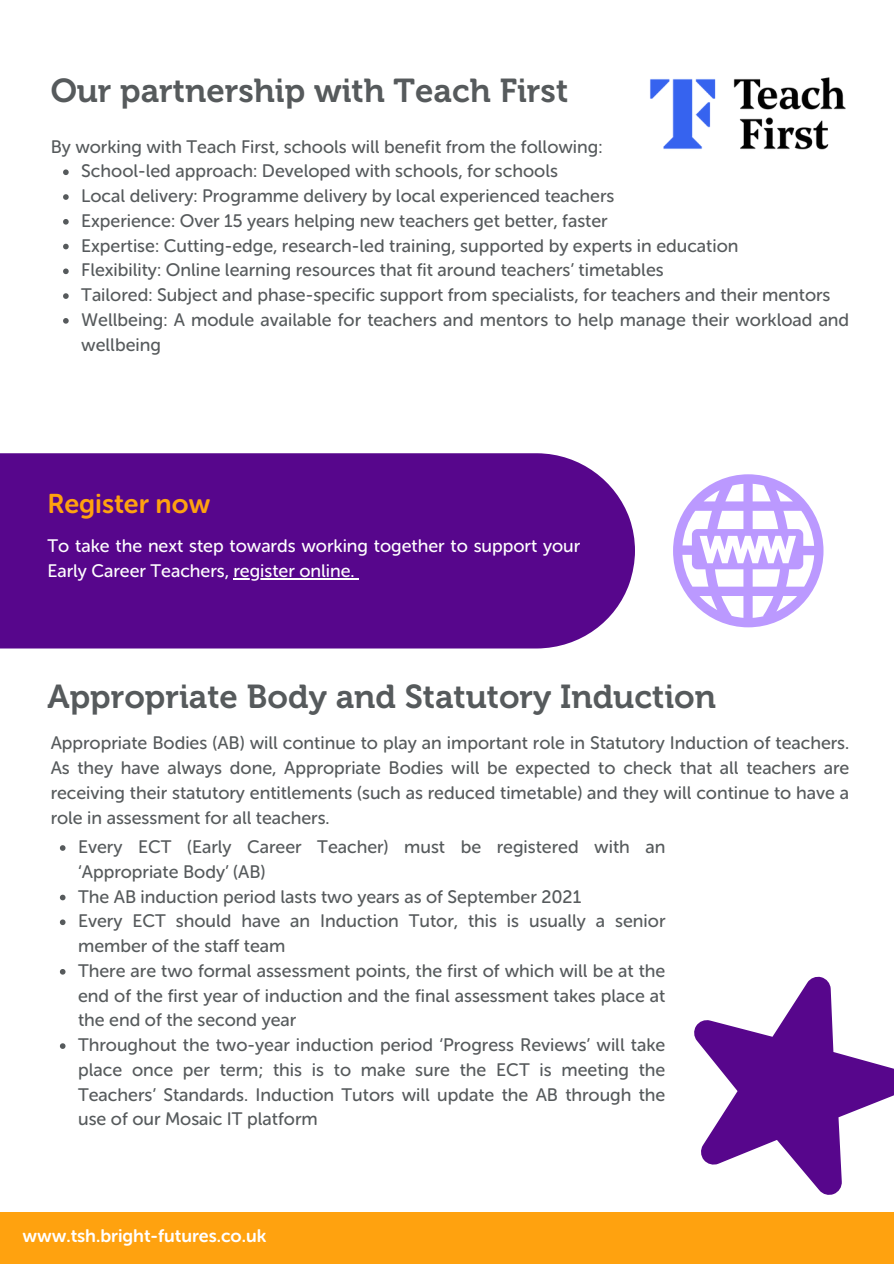
<style>
.page{position:relative;width:894px;height:1264px;background:#fff}
.page>*{position:absolute;margin:0;border:0;box-sizing:border-box;transform-origin:0 0}
.t1{font:33px "Museo 700";color:#565a5c}
.t2{font:27px "Museo Sans Rounded 700";color:#ffa20f}
.t3{font:18px/24.8px "Museo Sans Rounded 500";color:#565a5c}
.t4{font:18px/24.8px "Museo Sans Rounded 500";color:#fff}
.t5{font:18px "Museo Sans Rounded 700";color:#fff}
</style>
<div class="page">
<svg style="left:694px;top:976px;width:199px;height:219px"></svg>
<div style="left:0;top:1212px;width:893px;height:51px;background:#ffa20f"></div>
<div style="left:0;top:453px;width:634px;height:195px;background:#57068c"></div>
<svg style="left:673px;top:474px;width:150px;height:153px"></svg>
<svg style="left:63px;top:169px;width:6px;height:6px"></svg>
<svg style="left:63px;top:194px;width:6px;height:6px"></svg>
<svg style="left:63px;top:219px;width:6px;height:6px"></svg>
<svg style="left:63px;top:244px;width:6px;height:5px"></svg>
<svg style="left:63px;top:268px;width:6px;height:6px"></svg>
<svg style="left:63px;top:293px;width:6px;height:6px"></svg>
<svg style="left:63px;top:318px;width:6px;height:6px"></svg>
<hr style="left:233px;top:578px;width:121px;height:1px;background:#fff">
<svg style="left:60px;top:845px;width:5px;height:5px"></svg>
<svg style="left:60px;top:894px;width:5px;height:6px"></svg>
<svg style="left:60px;top:919px;width:5px;height:6px"></svg>
<svg style="left:60px;top:969px;width:5px;height:5px"></svg>
<svg style="left:60px;top:1043px;width:5px;height:5px"></svg>
<img style="left:650px;top:78px;width:196px;height:72px">
<p class="t1" style="left:51px;top:70px;width:519px">Our partnership with Teach First</p>
<p class="t3" style="left:51px;top:134px;width:553px">By working with Teach First, schools will benefit from the following:</p>
<p class="t3" style="left:81px;top:159px;width:478px">School-led approach: Developed with schools, for schools</p>
<p class="t3" style="left:81px;top:184px;width:534px">Local delivery: Programme delivery by local experienced teachers</p>
<p class="t3" style="left:81px;top:208px;width:527px">Experience: Over 15 years helping new teachers get better, faster</p>
<p class="t3" style="left:81px;top:233px;width:658px">Expertise: Cutting-edge, research-led training, supported by experts in education</p>
<p class="t3" style="left:81px;top:258px;width:583px">Flexibility: Online learning resources that fit around teachers’ timetables</p>
<p class="t3" style="left:81px;top:283px;width:750px">Tailored: Subject and phase-specific support from specialists, for teachers and their mentors</p>
<p class="t3" style="left:81px;top:307px;width:769px">Wellbeing: A module available for teachers and mentors to help manage their workload and wellbeing</p>
<p class="t2" style="left:47px;top:487px;width:164px">Register now</p>
<h2 class="t4" style="left:47px;top:533px;width:534px">To take the next step towards working together to support your<br>Early Career Teachers, register online.</h2>
<h1 class="t1" style="left:47px;top:677px;width:669px">Appropriate Body and Statutory Induction</h1>
<p class="t3" style="left:51px;top:730px;width:799px;text-align:justify">Appropriate Bodies (AB) will continue to play an important role in Statutory Induction of teachers.<br>As they have always done, Appropriate Bodies will be expected to check that all teachers are receiving their statutory entitlements (such as reduced timetable) and they will continue to have a role in assessment for all teachers.</p>
<p class="t3" style="left:78px;top:834px;width:588px">Every ECT (Early Career Teacher) must be registered with an ‘Appropriate Body’ (AB)</p>
<p class="t3" style="left:78px;top:884px;width:504px">The AB induction period lasts two years as of September 2021</p>
<p class="t3" style="left:78px;top:908px;width:588px">Every ECT should have an Induction Tutor, this is usually a senior member of the staff team</p>
<p class="t3" style="left:78px;top:958px;width:588px;text-align:justify">There are two formal assessment points, the first of which will be at the end of the first year of induction and the final assessment takes place at the end of the second year</p>
<p class="t3" style="left:78px;top:1032px;width:588px;text-align:justify">Throughout the two-year induction period ‘Progress Reviews’ will take place once per term; this is to make sure the ECT is meeting the Teachers’ Standards. Induction Tutors will update the AB through the use of our Mosaic IT platform</p>
<h1 class="t5" style="left:23px;top:1225px;width:245px">www.tsh.bright-futures.co.uk</h1>
</div>
